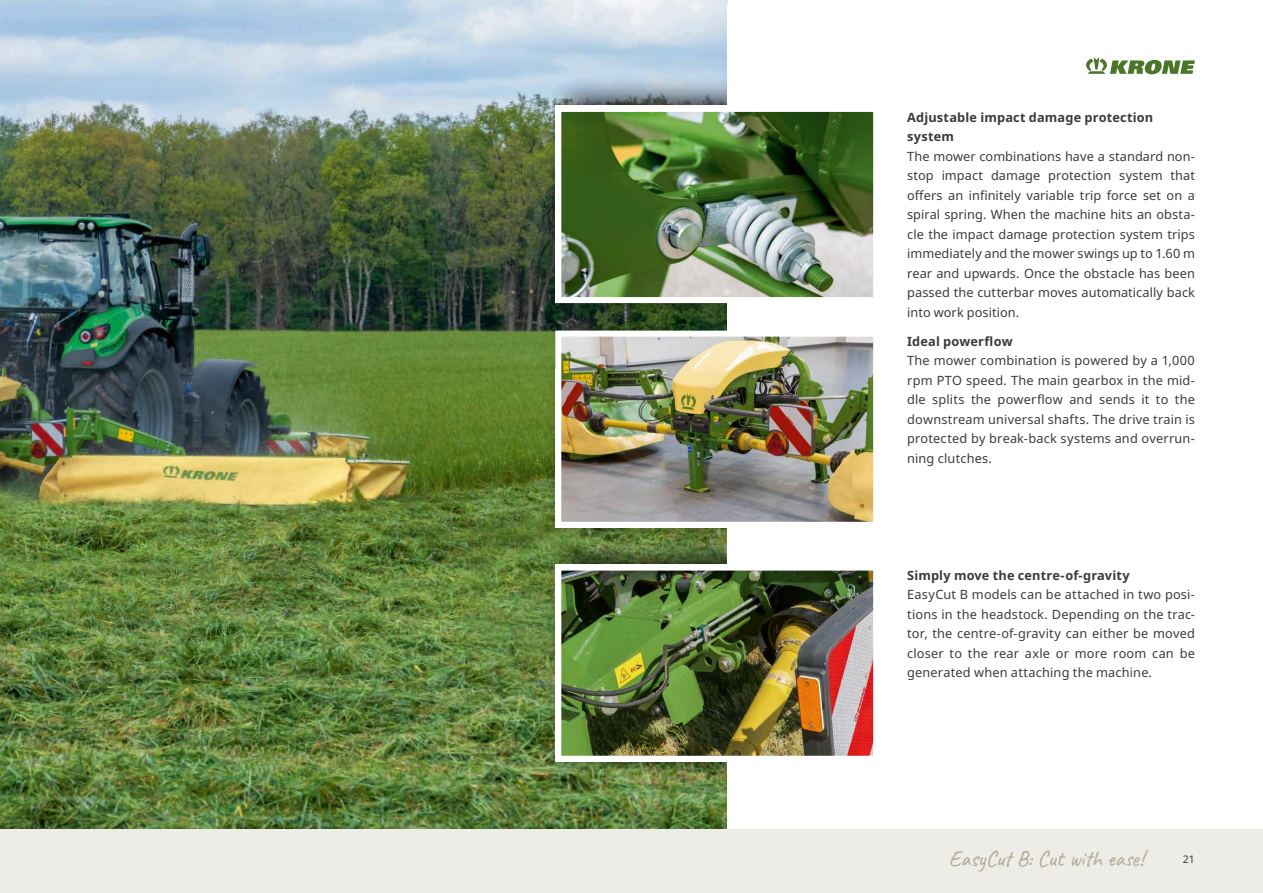
<style>
.page{position:relative;width:1263px;height:893px;background:#fff}
.page>*{position:absolute;margin:0;border:0;box-sizing:border-box;transform-origin:0 0}
.t1{font:22.5px "Caveat";letter-spacing:-.01em;color:#b0a994}
.t2{font:12.75px/19.5px "Noto Sans";letter-spacing:.01em;color:#3b3b3a;text-align:justify}
.t3{font:700 12.75px/19.5px "Noto Sans";letter-spacing:.015em;color:#3b3b3a}
.t4{font:10.5px "Noto Sans";color:#3b3b3a}
</style>
<div class="page">
<img style="left:0;top:0;width:727px;height:829px">
<svg style="left:1086px;top:57px;width:109px;height:17px"></svg>
<div style="left:545px;top:75px;width:252px;height:244px;background:#000;opacity:.75"></div>
<div style="left:545px;top:534px;width:252px;height:244px;background:#000;opacity:.75"></div>
<div style="left:545px;top:339px;width:252px;height:205px;background:#000;opacity:.75"></div>
<div style="left:727px;top:6px;width:128px;height:823px;background:#fff"></div>
<img style="left:552px;top:103px;width:322px;height:203px">
<img style="left:552px;top:328px;width:322px;height:203px">
<img style="left:552px;top:562px;width:322px;height:203px">
<div style="left:0;top:829px;width:1263px;height:64px;background:#eeece6"></div>
<p class="t3" style="left:907px;top:107px;width:248px">Adjustable impact damage protection system</p>
<p class="t2" style="left:907px;top:146px;width:289px">The mower combinations have a standard non&shy;stop impact damage protection system that offers an infinitely variable trip force set on a spiral spring. When the machine hits an obsta&shy;cle the impact damage protection system trips immediately and the mower swings up to 1.60 m rear and upwards. Once the obstacle has been passed the cutterbar moves automatically back into work position.</p>
<p class="t3" style="left:907px;top:332px;width:107px">Ideal powerflow</p>
<p class="t2" style="left:907px;top:351px;width:289px">The mower combination is powered by a 1,000 rpm PTO speed. The main gearbox in the mid&shy;dle splits the powerflow and sends it to the downstream universal shafts. The drive train is protected by break-back systems and overrun&shy;ning clutches.</p>
<p class="t3" style="left:907px;top:566px;width:224px">Simply move the centre-of-gravity</p>
<p class="t2" style="left:907px;top:585px;width:289px">EasyCut B models can be attached in two posi&shy;tions in the headstock. Depending on the trac&shy;tor, the centre-of-gravity can either be moved closer to the rear axle or more room can be generated when attaching the machine.</p>
<h1 class="t1" style="left:949px;top:844px;width:196px">EasyCut B: Cut with ease!</h1>
<p class="t4" style="left:1183px;top:853px;width:14px">21</p>
</div>
